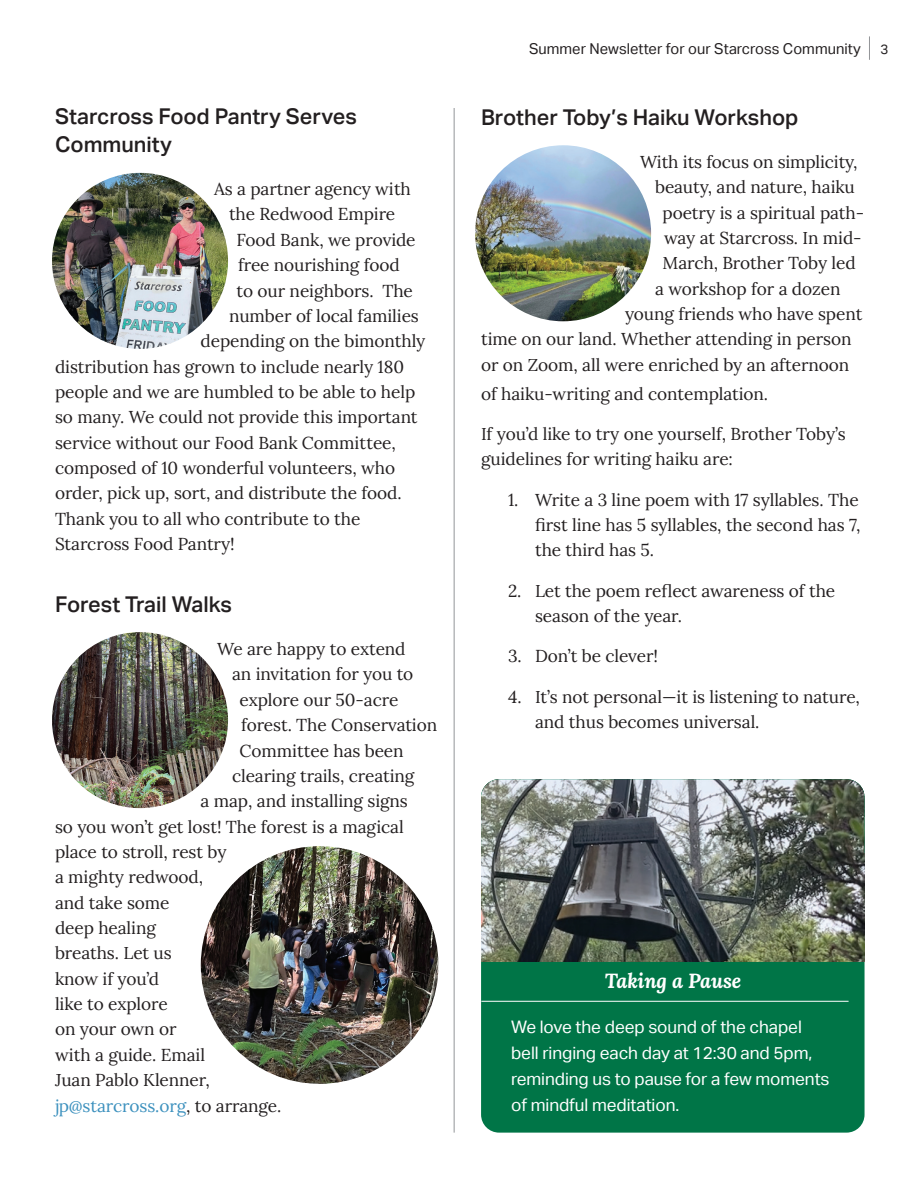
<style>
.page{position:relative;width:918px;height:1188px;background:#fff}
.page>*{position:absolute;margin:0;border:0;box-sizing:border-box;transform-origin:0 0}
.t1{font:500 21.75px/28.2px "Aktiv Grotesk";color:#231f20}
.t2{font:italic 700 20.25px "Lora";letter-spacing:-.01em;color:#fff}
.t3{font:17.25px/25.3px "Lora";letter-spacing:-.005em;color:#231f20}
.t4{font:17.25px/26.1px "Aktiv Grotesk";letter-spacing:-.005em;color:#fff}
.t5{font:17.25px "Lora";letter-spacing:-.005em;color:#3d91be}
.t6{font:15px "Aktiv Grotesk";letter-spacing:.005em;color:#231f20}
.t7{font:13.5px "Aktiv Grotesk";color:#231f20}
.s1{color:#231f20}
</style>
<div class="page">
<svg style="left:869px;top:36px;width:1px;height:24px"></svg>
<img style="left:52px;top:173px;width:176px;height:176px;border-radius:88px">
<img style="left:52px;top:632px;width:176px;height:176px;border-radius:88px">
<img style="left:475px;top:145px;width:176px;height:176px;border-radius:88px">
<hr style="left:454px;top:108px;width:1px;height:1025px;background:#939598">
<div style="left:481px;top:779px;width:384px;height:354px;background:#007547;border-radius:18px"></div>
<img style="left:481px;top:779px;width:384px;height:74px">
<img style="left:481px;top:853px;width:384px;height:108px">
<img style="left:201px;top:846px;width:237px;height:238px;border-radius:119px">
<hr style="left:481px;top:1001px;width:368px;height:1px;background:#fff">
<p class="t1" style="left:55px;top:102px;width:303px">Starcross Food Pantry Serves<br>Community</p>
<p class="t3" style="left:214px;top:175px;width:198px">As a partner agency with</p>
<p class="t3" style="left:229px;top:200px;width:168px">the Redwood Empire</p>
<p class="t3" style="left:237px;top:226px;width:181px">Food Bank, we provide</p>
<p class="t3" style="left:238px;top:251px;width:163px">free nourishing food</p>
<p class="t3" style="left:237px;top:277px;width:178px">to our neighbors. The</p>
<p class="t3" style="left:229px;top:302px;width:191px">number of local families</p>
<p class="t3" style="left:201px;top:327px;width:226px">depending on the bimonthly</p>
<p class="t3" style="left:55px;top:353px;width:351px">distribution has grown to include nearly 180</p>
<p class="t3" style="left:55px;top:378px;width:362px">people and we are humbled to be able to help</p>
<p class="t3" style="left:55px;top:403px;width:364px">so many. We could not provide this important</p>
<p class="t3" style="left:55px;top:429px;width:342px">service without our Food Bank Committee,</p>
<p class="t3" style="left:55px;top:454px;width:342px">composed of 10 wonderful volunteers, who</p>
<p class="t3" style="left:55px;top:479px;width:348px">order, pick up, sort, and distribute the food.</p>
<p class="t3" style="left:55px;top:505px;width:307px">Thank you to all who contribute to the</p>
<p class="t3" style="left:55px;top:530px;width:181px">Starcross Food Pantry!</p>
<p class="t1" style="left:55px;top:590px;width:179px">Forest Trail Walks</p>
<p class="t3" style="left:217px;top:635px;width:190px">We are happy to extend</p>
<p class="t3" style="left:232px;top:661px;width:183px">an invitation for you to</p>
<p class="t3" style="left:240px;top:686px;width:160px">explore our 50-acre</p>
<p class="t3" style="left:241px;top:711px;width:198px">forest. The Conservation</p>
<p class="t3" style="left:240px;top:737px;width:166px">Committee has been</p>
<p class="t3" style="left:232px;top:762px;width:184px">clearing trails, creating</p>
<p class="t3" style="left:201px;top:787px;width:209px">a map, and installing signs</p>
<p class="t3" style="left:55px;top:813px;width:350px">so you won’t get lost! The forest is a magical</p>
<p class="t3" style="left:55px;top:838px;width:173px">place to stroll, rest by</p>
<p class="t3" style="left:55px;top:863px;width:150px">a mighty redwood,</p>
<p class="t3" style="left:55px;top:889px;width:116px">and take some</p>
<p class="t3" style="left:55px;top:914px;width:102px">deep healing</p>
<p class="t3" style="left:55px;top:939px;width:118px">breaths. Let us</p>
<p class="t3" style="left:55px;top:965px;width:106px">know if you’d</p>
<p class="t3" style="left:55px;top:990px;width:114px">like to explore</p>
<p class="t3" style="left:55px;top:1016px;width:123px">on your own or</p>
<p class="t3" style="left:55px;top:1041px;width:152px">with a guide. Email</p>
<p class="t3" style="left:55px;top:1066px;width:156px">Juan Pablo Klenner,</p>
<p class="t5" style="left:55px;top:1092px;width:228px">jp@starcross.org<span class="s1">, to arrange.</span></p>
<p class="t6" style="left:529px;top:40px;width:333px">Summer Newsletter for our Starcross Community</p>
<p class="t7" style="left:880px;top:41px;width:9px">3</p>
<p class="t1" style="left:481px;top:103px;width:319px">Brother Toby’s Haiku Workshop</p>
<p class="t3" style="left:640px;top:148px;width:219px">With its focus on simplicity,</p>
<p class="t3" style="left:655px;top:173px;width:201px">beauty, and nature, haiku</p>
<p class="t3" style="left:663px;top:199px;width:203px">poetry is a spiritual path-</p>
<p class="t3" style="left:664px;top:224px;width:199px">way at Starcross. In mid-</p>
<p class="t3" style="left:663px;top:249px;width:195px">March, Brother Toby led</p>
<p class="t3" style="left:655px;top:275px;width:187px">a workshop for a dozen</p>
<p class="t3" style="left:625px;top:300px;width:239px">young friends who have spent</p>
<p class="t3" style="left:481px;top:326px;width:372px">time on our land. Whether attending in person</p>
<p class="t3" style="left:481px;top:351px;width:370px">or on Zoom, all were enriched by an afternoon</p>
<p class="t3" style="left:481px;top:380px;width:289px">of haiku-writing and contemplation.</p>
<p class="t3" style="left:481px;top:420px;width:366px">If you’d like to try one yourself, Brother Toby’s guidelines for writing haiku are:</p>
<p class="t3" style="left:535px;top:486px;width:327px;text-align:justify;text-indent:-27px">1. Write a 3 line poem with 17 syllables. The first line has 5 syllables, the second has 7, the third has 5.</p>
<p class="t3" style="left:535px;top:577px;width:302px;text-indent:-27px">2. Let the poem reflect awareness of the season of the year.</p>
<p class="t3" style="left:508px;top:643px;width:152px">3. Don’t be clever!</p>
<p class="t3" style="left:535px;top:683px;width:326px;text-indent:-27px">4. It’s not personal—it is listening to nature, and thus becomes universal.</p>
<p class="t2" style="left:605px;top:966px;width:138px">Taking a Pause</p>
<p class="t4" style="left:511px;top:1014px;width:320px">We love the deep sound of the chapel bell ringing each day at 12:30 and 5pm, reminding us to pause for a few moments of mindful meditation.</p>
</div>
